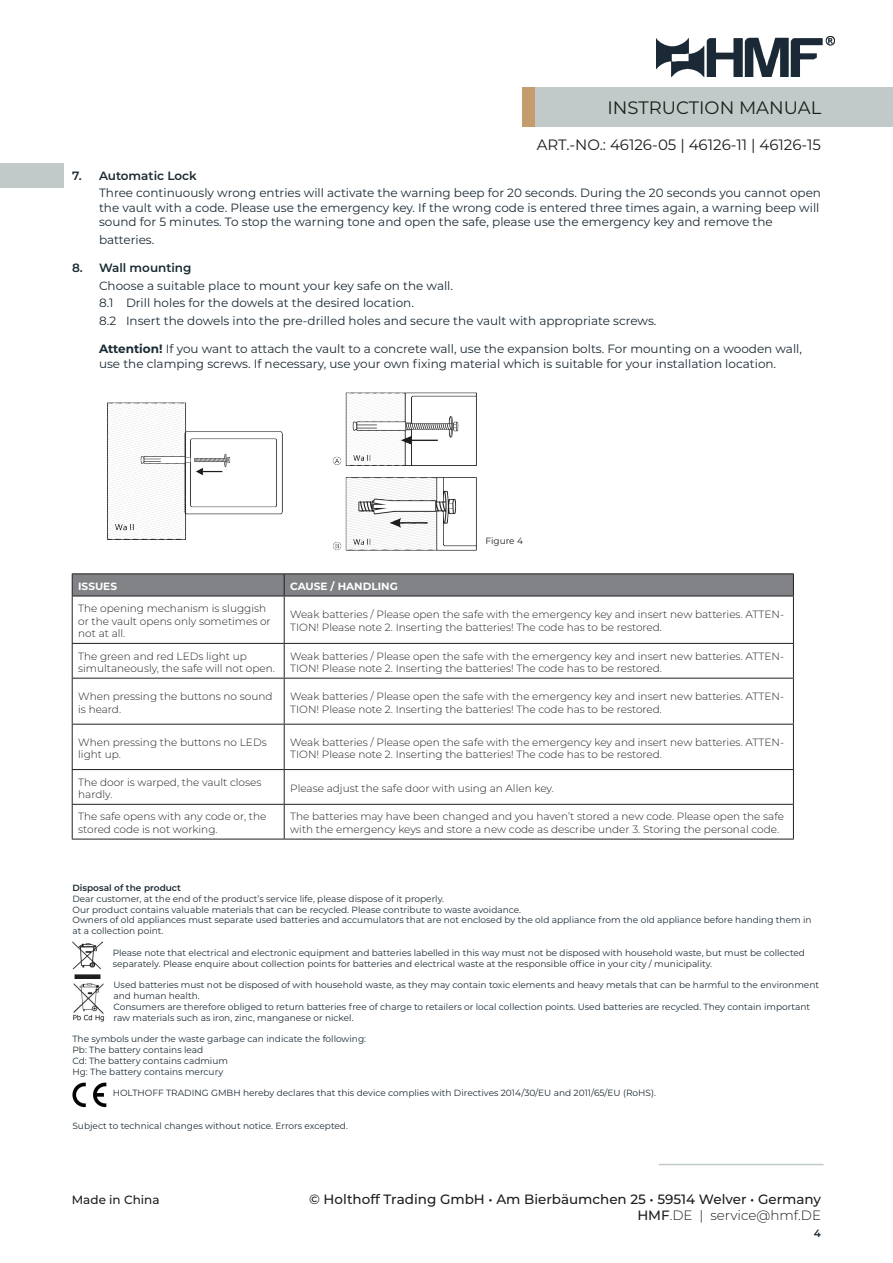
<style>
.page{position:relative;width:893px;height:1263px;background:#fff}
.page>*{position:absolute;margin:0;border:0;box-sizing:border-box;transform-origin:0 0}
.t1{font:18px "Montserrat";color:#1a1f1a}
.t2{font:15px "Montserrat";color:#1a1f1a}
.t3{font:500 13.5px/16.2px "Montserrat";color:#1a1f1a;text-align:right}
.t4{font:12px/14.4px "Montserrat";color:#1a2a34}
.t5{font:600 12px "Montserrat";color:#1a2a34}
.t6{font:500 12px "Montserrat";color:#1a1f1a}
.t7{font:300 10.5px/12.6px "Montserrat";color:#231f20}
.t8{font:700 10.5px "Montserrat";color:#fff}
.t9{font:600 10.5px "Montserrat";color:#1a2a34}
.t10{font:9px/10.8px "Montserrat";color:#1a2a34}
.t11{font:600 9px "Montserrat";color:#1a2a34}
.t12{font:9px "Montserrat";color:#231f20}
.s1{font-weight:700}
.s2{font-weight:300}
</style>
<div class="page">
<div style="left:534px;top:87px;width:359px;height:40px;background:#c1cac9"></div>
<div style="left:522px;top:87px;width:12px;height:40px;background:#c59c6e"></div>
<img style="left:656px;top:36px;width:178px;height:41px">
<hr style="left:659px;top:1164px;width:164px;height:1px;background:#c1cac9">
<div style="left:0;top:163px;width:63px;height:25px;background:#c1cac9"></div>
<img style="left:107px;top:392px;width:370px;height:159px">
<hr style="left:72px;top:805px;width:1px;height:34px;background:#231f20">
<hr style="left:72px;top:839px;width:212px;height:1px;background:#231f20">
<hr style="left:72px;top:596px;width:1px;height:47px;background:#231f20">
<hr style="left:72px;top:643px;width:212px;height:1px;background:#231f20">
<hr style="left:72px;top:644px;width:1px;height:34px;background:#231f20">
<hr style="left:72px;top:678px;width:1px;height:46px;background:#231f20">
<hr style="left:72px;top:724px;width:1px;height:45px;background:#231f20">
<hr style="left:72px;top:678px;width:212px;height:1px;background:#231f20">
<hr style="left:72px;top:724px;width:212px;height:1px;background:#231f20">
<hr style="left:72px;top:769px;width:212px;height:1px;background:#231f20">
<hr style="left:72px;top:770px;width:1px;height:34px;background:#231f20">
<hr style="left:72px;top:804px;width:212px;height:1px;background:#231f20">
<hr style="left:284px;top:596px;width:1px;height:47px;background:#231f20">
<hr style="left:793px;top:596px;width:1px;height:47px;background:#231f20">
<hr style="left:284px;top:643px;width:510px;height:1px;background:#231f20">
<hr style="left:284px;top:644px;width:1px;height:34px;background:#231f20">
<hr style="left:793px;top:644px;width:1px;height:34px;background:#231f20">
<hr style="left:284px;top:678px;width:1px;height:46px;background:#231f20">
<hr style="left:793px;top:678px;width:1px;height:46px;background:#231f20">
<hr style="left:284px;top:724px;width:1px;height:45px;background:#231f20">
<hr style="left:793px;top:724px;width:1px;height:45px;background:#231f20">
<hr style="left:284px;top:678px;width:510px;height:1px;background:#231f20">
<hr style="left:284px;top:724px;width:510px;height:1px;background:#231f20">
<hr style="left:284px;top:769px;width:510px;height:1px;background:#231f20">
<hr style="left:284px;top:770px;width:1px;height:34px;background:#231f20">
<hr style="left:793px;top:770px;width:1px;height:34px;background:#231f20">
<hr style="left:284px;top:804px;width:510px;height:1px;background:#231f20">
<hr style="left:284px;top:805px;width:1px;height:34px;background:#231f20">
<hr style="left:793px;top:805px;width:1px;height:34px;background:#231f20">
<hr style="left:284px;top:839px;width:510px;height:1px;background:#231f20">
<hr style="left:284px;top:573px;width:510px;height:1px;background:#231f20">
<hr style="left:284px;top:596px;width:510px;height:1px;background:#231f20">
<hr style="left:72px;top:573px;width:212px;height:1px;background:#231f20">
<svg style="left:72px;top:574px;width:722px;height:22px;background:#7c7d80"></svg>
<hr style="left:72px;top:596px;width:212px;height:1px;background:#231f20">
<img style="left:72px;top:941px;width:31px;height:38px">
<img style="left:73px;top:983px;width:31px;height:39px">
<svg style="left:72px;top:1083px;width:14px;height:24px"></svg>
<svg style="left:93px;top:1083px;width:13px;height:24px"></svg>
<h1 class="t1" style="left:607px;top:96px;width:215px">INSTRUCTION MANUAL</h1>
<h2 class="t2" style="left:537px;top:134px;width:286px">ART.-NO.: 46126-05 | 46126-11 | 46126-15</h2>
<h3 class="t5" style="left:72px;top:167px;width:126px">7. Automatic Lock</h3>
<p class="t4" style="left:99px;top:186px;width:723px">Three continuously wrong entries will activate the warning beep for 20 seconds. During the 20 seconds you cannot open the vault with a code. Please use the emergency key. If the wrong code is entered three times again, a warning beep will sound for 5 minutes. To stop the warning tone and open the safe, please use the emergency key and remove the</p>
<h3 class="t4" style="left:99px;top:232px;width:57px">batteries.</h3>
<h3 class="t5" style="left:72px;top:260px;width:121px">8. Wall mounting</h3>
<h3 class="t4" style="left:99px;top:276px;width:559px;line-height:17.4px">Choose a suitable place to mount your key safe on the wall.<br>8.1 Drill holes for the dowels at the desired location.<br>8.2 Insert the dowels into the pre-drilled holes and secure the vault with appropriate screws.</h3>
<h3 class="t4" style="left:99px;top:342px;width:704px"><span class="s1">Attention!</span> If you want to attach the vault to a concrete wall, use the expansion bolts. For mounting on a wooden wall, use the clamping screws. If necessary, use your own fixing material which is suitable for your installation location.</h3>
<p class="t12" style="left:486px;top:535px;width:39px">Figure 4</p>
<p class="t8" style="left:78px;top:579px;width:40px">ISSUES</p>
<p class="t8" style="left:290px;top:579px;width:109px">CAUSE / HANDLING</p>
<p class="t7" style="left:78px;top:602px;width:194px">The opening mechanism is sluggish or the vault opens only sometimes or not at all.</p>
<p class="t7" style="left:290px;top:608px;width:495px">Weak batteries / Please open the safe with the emergency key and insert new batteries. ATTEN-<br>TION! Please note 2. Inserting the batteries! The code has to be restored.</p>
<p class="t7" style="left:78px;top:649px;width:198px">The green and red LEDs light up simultaneously, the safe will not open.</p>
<p class="t7" style="left:290px;top:649px;width:495px">Weak batteries / Please open the safe with the emergency key and insert new batteries. ATTEN-<br>TION! Please note 2. Inserting the batteries! The code has to be restored.</p>
<p class="t7" style="left:78px;top:690px;width:196px">When pressing the buttons no sound is heard.</p>
<p class="t7" style="left:290px;top:690px;width:495px">Weak batteries / Please open the safe with the emergency key and insert new batteries. ATTEN-<br>TION! Please note 2. Inserting the batteries! The code has to be restored.</p>
<p class="t7" style="left:78px;top:735px;width:190px">When pressing the buttons no LEDs light up.</p>
<p class="t7" style="left:290px;top:735px;width:495px">Weak batteries / Please open the safe with the emergency key and insert new batteries. ATTEN-<br>TION! Please note 2. Inserting the batteries! The code has to be restored.</p>
<p class="t7" style="left:78px;top:775px;width:185px">The door is warped, the vault closes hardly.</p>
<p class="t7" style="left:290px;top:782px;width:265px">Please adjust the safe door with using an Allen key.</p>
<p class="t7" style="left:78px;top:810px;width:190px">The safe opens with any code or, the stored code is not working.</p>
<p class="t7" style="left:290px;top:810px;width:495px">The batteries may have been changed and you haven’t stored a new code. Please open the safe with the emergency keys and store a new code as describe under 3. Storing the personal code.</p>
<p class="t11" style="left:72px;top:881px;width:110px">Disposal of the product</p>
<p class="t10" style="left:72px;top:893px;width:741px">Dear customer, at the end of the product’s service life, please dispose of it properly.<br>Our product contains valuable materials that can be recycled. Please contribute to waste avoidance.<br>Owners of old appliances must separate used batteries and accumulators that are not enclosed by the old appliance from the old appliance before handing them in at a collection point.</p>
<p class="t10" style="left:113px;top:947px;width:694px">Please note that electrical and electronic equipment and batteries labelled in this way must not be disposed with household waste, but must be collected separately. Please enquire about collection points for batteries and electrical waste at the responsible office in your city / municipality.</p>
<p class="t10" style="left:114px;top:979px;width:707px">Used batteries must not be disposed of with household waste, as they may contain toxic elements and heavy metals that can be harmful to the environment and human health.<br>Consumers are therefore obliged to return batteries free of charge to retailers or local collection points. Used batteries are recycled. They contain important raw materials such as iron, zinc, manganese or nickel.</p>
<p class="t10" style="left:72px;top:1033px;width:295px">The symbols under the waste garbage can indicate the following:<br>Pb: The battery contains lead<br>Cd: The battery contains cadmium<br>Hg: The battery contains mercury</p>
<p class="t10" style="left:113px;top:1087px;width:545px">HOLTHOFF TRADING GMBH hereby declares that this device complies with Directives 2014/30/EU and 2011/65/EU (RoHS).</p>
<p class="t10" style="left:72px;top:1120px;width:277px">Subject to technical changes without notice. Errors excepted.</p>
<h3 class="t6" style="left:72px;top:1191px;width:89px">Made in China</h3>
<h3 class="t3" style="left:309px;top:1190px;width:514px">© Holthoff Trading GmbH • Am Bierbäumchen 25 • 59514 Welver • Germany<br>HMF<span class="s2">.DE | service@hmf.DE</span></h3>
<p class="t9" style="left:814px;top:1226px;width:9px">4</p>
</div>
